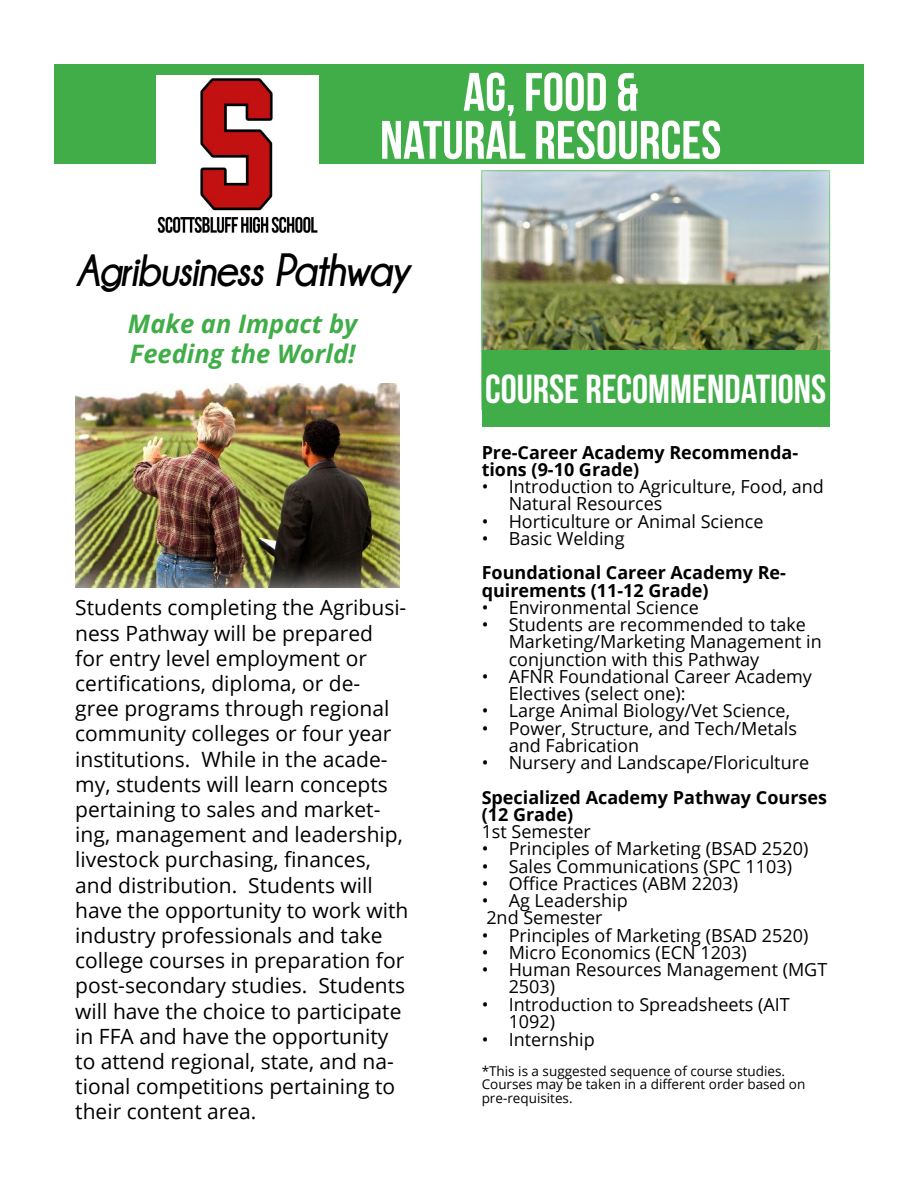
<style>
.page{position:relative;width:918px;height:1188px;background:#fff}
.page>*{position:absolute;margin:0;border:0;box-sizing:border-box;transform-origin:0 0}
.t1{font:700 54px/48px "Bebas Neue";color:#fff;text-align:center}
.t2{font:italic 700 45px "Champagne&Limousines";letter-spacing:-.03em;color:#000;scale:.9 1}
.t3{font:700 40.5px "Bebas Neue";color:#fff}
.t4{font:italic 700 25.5px/30.6px "Open Sans";color:#41ad49}
.t5{font:21px/25.2px "Open Sans";color:#000}
.t6{font:18px/17.2px "Open Sans";color:#000}
.t7{font:700 18px/17.2px "Open Sans";color:#000}
.t8{font:13.5px/13.5px "Open Sans";color:#000}
.s1{font-size:46.5px}
</style>
<div class="page">
<div style="left:468px;top:159px;width:375px;height:252px;background:#fff;opacity:.75"></div>
<div style="left:54px;top:65px;width:317px;height:99px;background:#41ad49"></div>
<div style="left:237px;top:65px;width:627px;height:99px;background:#41ad49"></div>
<img style="left:156px;top:76px;width:162px;height:157px">
<div style="left:482px;top:350px;width:348px;height:76px;background:#41ad49"></div>
<div style="left:61px;top:372px;width:351px;height:216px;background:#fff;opacity:.75"></div>
<h1 class="t1" style="left:380px;top:67px;width:343px">AG, FOOD &amp;<br>NATURAL RESOURCES</h1>
<h2 class="t2" style="left:76px;top:246px;width:372px">Agribusiness <span class="s1">Pathway</span></h2>
<h3 class="t4" style="left:128px;top:308px;width:231px">Make an Impact by<br>Feeding the World!</h3>
<p class="t5" style="left:75px;top:595px;width:335px">Students completing the Agribusi&shy;ness Pathway will be prepared<br>for entry level employment or certifications, diploma, or de&shy;gree programs through regional community colleges or four year institutions. While in the acade&shy;my, students will learn concepts pertaining to sales and market&shy;ing, management and leadership, livestock purchasing, finances, and distribution. Students will have the opportunity to work with industry professionals and take college courses in preparation for post-secondary studies. Students will have the choice to participate in FFA and have the opportunity to attend regional, state, and na&shy;tional competitions pertaining to their content area.</p>
<h3 class="t3" style="left:485px;top:367px;width:343px">COURSE RECOMMENDATIONS</h3>
<p class="t7" style="left:482px;top:443px;width:318px">Pre-Career Academy Recommenda&shy;tions (9-10 Grade)</p>
<p class="t6" style="left:509px;top:478px;width:317px;text-indent:-27px">• Introduction to Agriculture, Food, and<br>Natural Resources</p>
<p class="t6" style="left:482px;top:512px;width:283px">• Horticulture or Animal Science</p>
<p class="t6" style="left:482px;top:529px;width:144px">• Basic Welding</p>
<p class="t7" style="left:482px;top:564px;width:306px">Foundational Career Academy Re&shy;quirements (11-12 Grade)</p>
<p class="t6" style="left:482px;top:598px;width:219px">• Environmental Science</p>
<p class="t6" style="left:509px;top:616px;width:315px;text-indent:-27px">• Students are recommended to take<br>Marketing/Marketing Management in conjunction with this Pathway</p>
<p class="t6" style="left:509px;top:667px;width:305px;text-indent:-27px">• AFNR Foundational Career Academy<br>Electives (select one):</p>
<p class="t6" style="left:482px;top:702px;width:310px">• Large Animal Biology/Vet Science,</p>
<p class="t6" style="left:509px;top:719px;width:290px;text-indent:-27px">• Power, Structure, and Tech/Metals and Fabrication</p>
<p class="t6" style="left:482px;top:754px;width:329px">• Nursery and Landscape/Floriculture</p>
<p class="t7" style="left:482px;top:788px;width:347px">Specialized Academy Pathway Courses (12 Grade)</p>
<p class="t6" style="left:482px;top:822px;width:111px">1st Semester</p>
<p class="t6" style="left:482px;top:840px;width:328px">• Principles of Marketing (BSAD 2520)</p>
<p class="t6" style="left:482px;top:857px;width:312px">• Sales Communications (SPC 1103)</p>
<p class="t6" style="left:482px;top:874px;width:258px">• Office Practices (ABM 2203)</p>
<p class="t6" style="left:482px;top:891px;width:148px">• Ag Leadership<br>2nd Semester</p>
<p class="t6" style="left:482px;top:926px;width:328px">• Principles of Marketing (BSAD 2520)</p>
<p class="t6" style="left:482px;top:943px;width:267px">• Micro Economics (ECN 1203)</p>
<p class="t6" style="left:509px;top:960px;width:320px;text-indent:-27px">• Human Resources Management (MGT<br>2503)</p>
<p class="t6" style="left:509px;top:995px;width:283px;text-indent:-27px">• Introduction to Spreadsheets (AIT<br>1092)</p>
<p class="t6" style="left:482px;top:1030px;width:115px">• Internship</p>
<p class="t8" style="left:482px;top:1064px;width:325px">*This is a suggested sequence of course studies.<br>Courses may be taken in a different order based on pre-requisites.</p>
</div>
